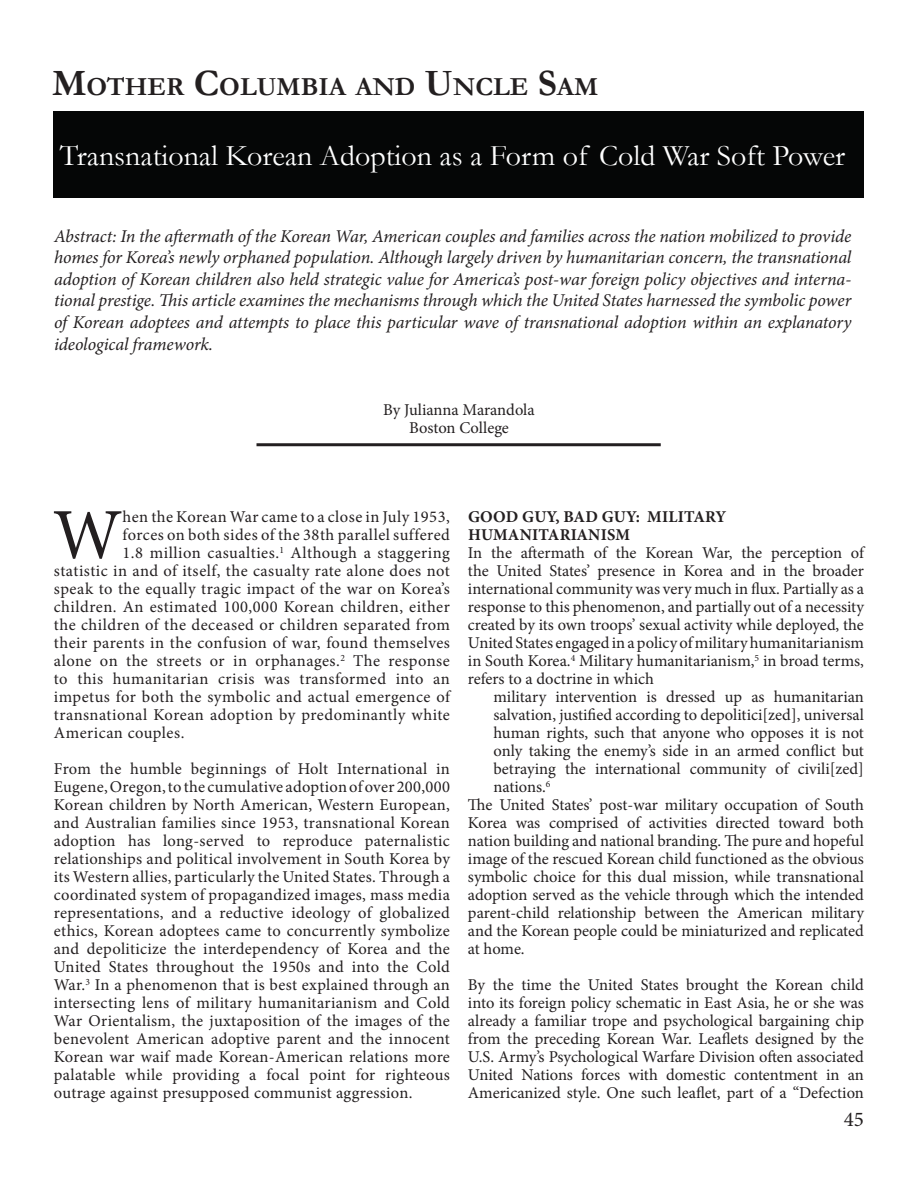
<style>
.page{position:relative;width:918px;height:1188px;background:#fff}
.page>*{position:absolute;margin:0;border:0;box-sizing:border-box;transform-origin:0 0}
.t1{font:71.85px "Minion Pro";color:#231f20}
.t2{font:30px "Garamond";color:#fff}
.t3{font:700 26.25px "Garamond";color:#231f20}
.t4{font:21px "Minion Pro";color:#231f20}
.t5{font:italic 18px/21.6px "Minion Pro";letter-spacing:-.01em;color:#231f20;text-align:justify}
.t6{font:16.5px/18px "Minion Pro";letter-spacing:.02em;color:#231f20;text-align:justify}
.t7{font:700 16.5px/18px "Minion Pro";letter-spacing:.01em;color:#231f20}
.t8{font:16.5px "Minion Pro";letter-spacing:-.005em;color:#231f20}
.t9{font:16.5px "Minion Pro";color:#231f20}
.s1{font-size:37.5px}
</style>
<div class="page">
<div style="left:54px;top:112px;width:810px;height:86px;background:#050606"></div>
<hr style="left:256px;top:443px;width:405px;height:3px;background:#231f20">
<p class="t3" style="left:52px;top:71px;width:546px"><span class="s1">M</span>OTHER <span class="s1">C</span>OLUMBIA AND <span class="s1">U</span>NCLE <span class="s1">S</span>AM</p>
<p class="t2" style="left:60px;top:137px;width:787px">Transnational Korean Adoption as a Form of Cold War Soft Power</p>
<p class="t5" style="left:54px;top:225px;width:799px">Abstract: In the aftermath of the Korean War, American couples and families across the nation mobilized to provide homes for Korea’s newly orphaned population. Although largely driven by humanitarian concern, the transnational adoption of Korean children also held strategic value for America’s post-war foreign policy objectives and interna&shy;tional prestige. This article examines the mechanisms through which the United States harnessed the symbolic power of Korean adoptees and attempts to place this particular wave of transnational adoption within an explanatory ideological framework.</p>
<p class="t8" style="left:383px;top:398px;width:153px">By Julianna Marandola</p>
<p class="t9" style="left:409px;top:416px;width:101px">Boston College</p>
<p class="t1" style="left:53px;top:487px;width:71px">W</p>
<p class="t6" style="left:123px;top:508px;width:329px">hen the Korean War came to a close in July 1953,</p>
<p class="t6" style="left:123px;top:526px;width:329px">forces on both sides of the 38th parallel suffered</p>
<p class="t6" style="left:123px;top:544px;width:329px">1.8 million casualties.<sup>1</sup> Although a staggering</p>
<p class="t6" style="left:54px;top:562px;width:397px">statistic in and of itself, the casualty rate alone does not</p>
<p class="t6" style="left:54px;top:580px;width:398px">speak to the equally tragic impact of the war on Korea’s</p>
<p class="t6" style="left:54px;top:598px;width:398px">children. An estimated 100,000 Korean children, either</p>
<p class="t6" style="left:54px;top:616px;width:398px">the children of the deceased or children separated from</p>
<p class="t6" style="left:54px;top:634px;width:398px">their parents in the confusion of war, found themselves</p>
<p class="t6" style="left:54px;top:652px;width:398px">alone on the streets or in orphanages.<sup>2</sup> The response</p>
<p class="t6" style="left:54px;top:670px;width:398px">to this humanitarian crisis was transformed into an</p>
<p class="t6" style="left:54px;top:688px;width:398px">impetus for both the symbolic and actual emergence of</p>
<p class="t6" style="left:54px;top:706px;width:398px">transnational Korean adoption by predominantly white</p>
<p class="t6" style="left:54px;top:724px;width:132px">American couples.</p>
<p class="t6" style="left:54px;top:760px;width:398px">From the humble beginnings of Holt International in Eugene, Oregon, to the cumulative adoption of over 200,000<br>Korean children by North American, Western European, and Australian families since 1953, transnational Korean adoption has long-served to reproduce paternalistic relationships and political involvement in South Korea by its Western allies, particularly the United States. Through a coordinated system of propagandized images, mass media representations, and a reductive ideology of globalized ethics, Korean adoptees came to concurrently symbolize and depoliticize the interdependency of Korea and the United States throughout the 1950s and into the Cold War.<sup>3</sup> In a phenomenon that is best explained through an intersecting lens of military humanitarianism and Cold War Orientalism, the juxtaposition of the images of the benevolent American adoptive parent and the innocent Korean war waif made Korean-American relations more palatable while providing a focal point for righteous outrage against presupposed communist aggression.</p>
<p class="t7" style="left:468px;top:508px;width:260px">GOOD GUY, BAD GUY: MILITARY<br>HUMANITARIANISM</p>
<p class="t6" style="left:468px;top:544px;width:398px">In the aftermath of the Korean War, the perception of the United States’ presence in Korea and in the broader international community was very much in flux. Partially as a response to this phenomenon, and partially out of a necessity created by its own troops’ sexual activity while deployed, the United States engaged in a policy of military humanitarianism in South Korea.<sup>4</sup> Military humanitarianism,<sup>5</sup> in broad terms, refers to a doctrine in which</p>
<p class="t6" style="left:493px;top:688px;width:372px">military intervention is dressed up as humanitarian salvation, justified according to depolitici[zed], universal human rights, such that anyone who opposes it is not only taking the enemy’s side in an armed conflict but betraying the international community of civili[zed] nations.<sup>6</sup></p>
<p class="t6" style="left:468px;top:796px;width:398px">The United States’ post-war military occupation of South Korea was comprised of activities directed toward both nation building and national branding. The pure and hopeful image of the rescued Korean child functioned as the obvious symbolic choice for this dual mission, while transnational adoption served as the vehicle through which the intended parent-child relationship between the American military and the Korean people could be miniaturized and replicated at home.</p>
<p class="t6" style="left:468px;top:976px;width:398px">By the time the United States brought the Korean child into its foreign policy schematic in East Asia, he or she was already a familiar trope and psychological bargaining chip from the preceding Korean War. Leaflets designed by the U.S. Army’s Psychological Warfare Division often associated United Nations forces with domestic contentment in an Americanized style. One such leaflet, part of a “Defection</p>
<p class="t4" style="left:844px;top:1105px;width:22px">45</p>
</div>
